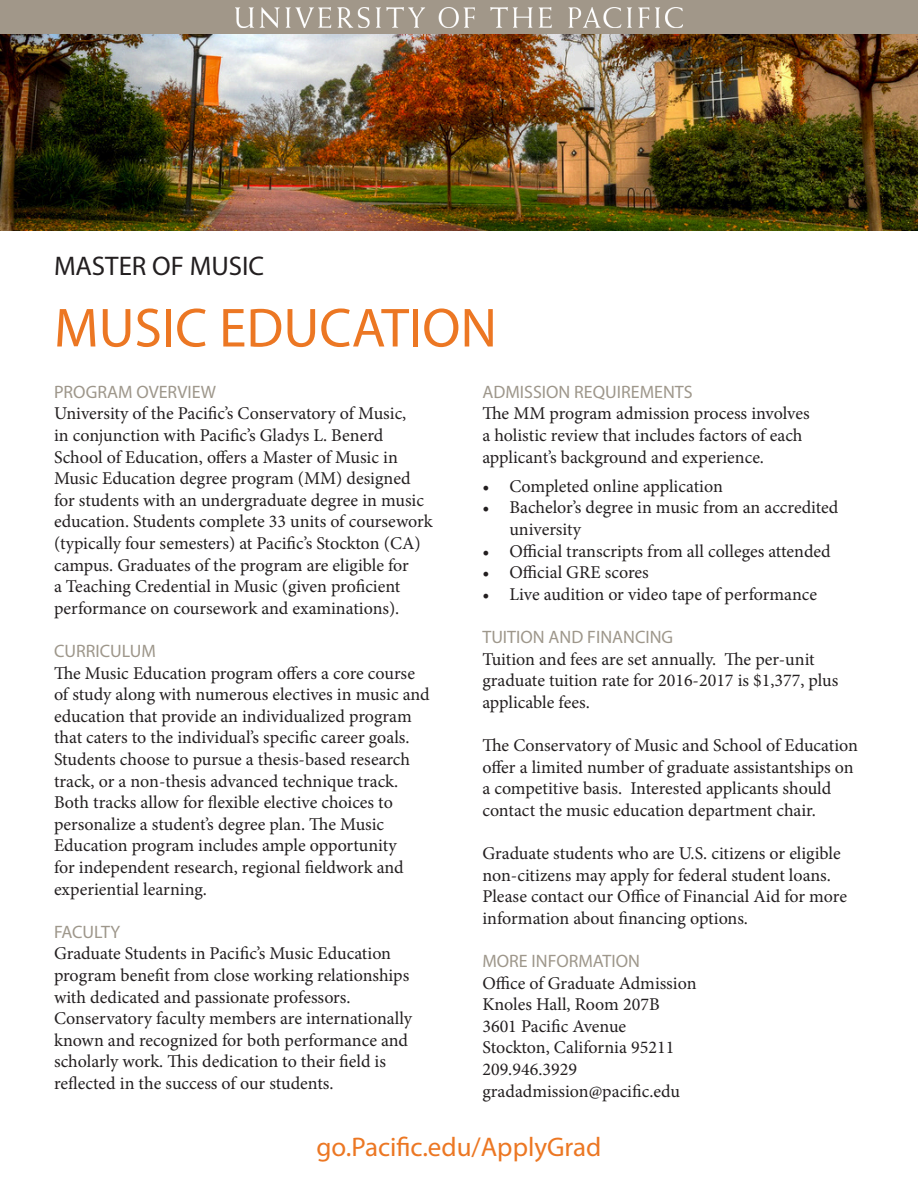
<style>
.page{position:relative;width:918px;height:1188px;background:#fff}
.page>*{position:absolute;margin:0;border:0;box-sizing:border-box;transform-origin:0 0}
.t1{font:55.5px "Myriad Pro";color:#ec7723}
.t2{font:27px "Myriad Pro";color:#ec7723}
.t3{font:27px "Myriad Pro";color:#231f20}
.t4{font:18px/21.6px "Minion Pro";color:#231f20}
.t5{font:18px "Myriad Pro";color:#9e978b}
</style>
<div class="page">
<div style="left:1px;top:1px;width:916px;height:32px;background:#a19789"></div>
<div style="left:0;top:0;width:918px;height:34px;border:2px solid #a19789"></div>
<img style="left:235px;top:7px;width:448px;height:20px">
<img style="left:1px;top:34px;width:916px;height:196px">
<p class="t3" style="left:54px;top:249px;width:212px">MASTER OF MUSIC</p>
<p class="t1" style="left:54px;top:294px;width:444px">MUSIC EDUCATION</p>
<p class="t5" style="left:54px;top:381px;width:164px">PROGRAM OVERVIEW</p>
<p class="t4" style="left:54px;top:403px;width:380px">University of the Pacific’s Conservatory of Music,<br>in conjunction with Pacific’s Gladys L. Benerd School of Education, offers a Master of Music in Music Education degree program (MM) designed for students with an undergraduate degree in music education. Students complete 33 units of coursework (typically four semesters) at Pacific’s Stockton (CA) campus. Graduates of the program are eligible for<br>a Teaching Credential in Music (given proficient performance on coursework and examinations).</p>
<p class="t5" style="left:54px;top:640px;width:103px">CURRICULUM</p>
<p class="t4" style="left:54px;top:662px;width:377px">The Music Education program offers a core course of study along with numerous electives in music and education that provide an individualized program that caters to the individual’s specific career goals.<br>Students choose to pursue a thesis-based research track, or a non-thesis advanced technique track.<br>Both tracks allow for flexible elective choices to personalize a student’s degree plan. The Music Education program includes ample opportunity<br>for independent research, regional fieldwork and experiential learning.</p>
<p class="t5" style="left:54px;top:921px;width:68px">FACULTY</p>
<p class="t4" style="left:54px;top:943px;width:360px">Graduate Students in Pacific’s Music Education program benefit from close working relationships with dedicated and passionate professors.<br>Conservatory faculty members are internationally known and recognized for both performance and scholarly work. This dedication to their field is reflected in the success of our students.</p>
<p class="t5" style="left:482px;top:381px;width:212px">ADMISSION REQUIREMENTS</p>
<p class="t4" style="left:482px;top:403px;width:329px">The MM program admission process involves a holistic review that includes factors of each applicant’s background and experience.</p>
<p class="t4" style="left:482px;top:475px;width:242px">• Completed online application</p>
<p class="t4" style="left:509px;top:497px;width:331px;text-indent:-27px">• Bachelor’s degree in music from an accredited university</p>
<p class="t4" style="left:482px;top:540px;width:350px">• Official transcripts from all colleges attended</p>
<p class="t4" style="left:482px;top:562px;width:168px">• Official GRE scores</p>
<p class="t4" style="left:482px;top:583px;width:336px">• Live audition or video tape of performance</p>
<p class="t5" style="left:482px;top:626px;width:192px">TUITION AND FINANCING</p>
<p class="t4" style="left:482px;top:648px;width:358px">Tuition and fees are set annually. The per-unit graduate tuition rate for 2016-2017 is $1,377, plus applicable fees.</p>
<p class="t4" style="left:482px;top:734px;width:377px">The Conservatory of Music and School of Education offer a limited number of graduate assistantships on a competitive basis. Interested applicants should contact the music education department chair.</p>
<p class="t4" style="left:482px;top:842px;width:366px">Graduate students who are U.S. citizens or eligible non-citizens may apply for federal student loans.<br>Please contact our Office of Financial Aid for more information about financing options.</p>
<p class="t5" style="left:482px;top:950px;width:159px">MORE INFORMATION</p>
<p class="t4" style="left:482px;top:972px;width:216px">Office of Graduate Admission</p>
<p class="t4" style="left:482px;top:994px;width:179px">Knoles Hall, Room 207B</p>
<p class="t4" style="left:482px;top:1015px;width:145px">3601 Pacific Avenue</p>
<p class="t4" style="left:482px;top:1037px;width:193px">Stockton, California 95211</p>
<p class="t4" style="left:482px;top:1058px;width:96px">209.946.3929</p>
<p class="t4" style="left:482px;top:1080px;width:199px">gradadmission@pacific.edu</p>
<p class="t2" style="left:316px;top:1130px;width:287px">go.Pacific.edu/ApplyGrad</p>
</div>
